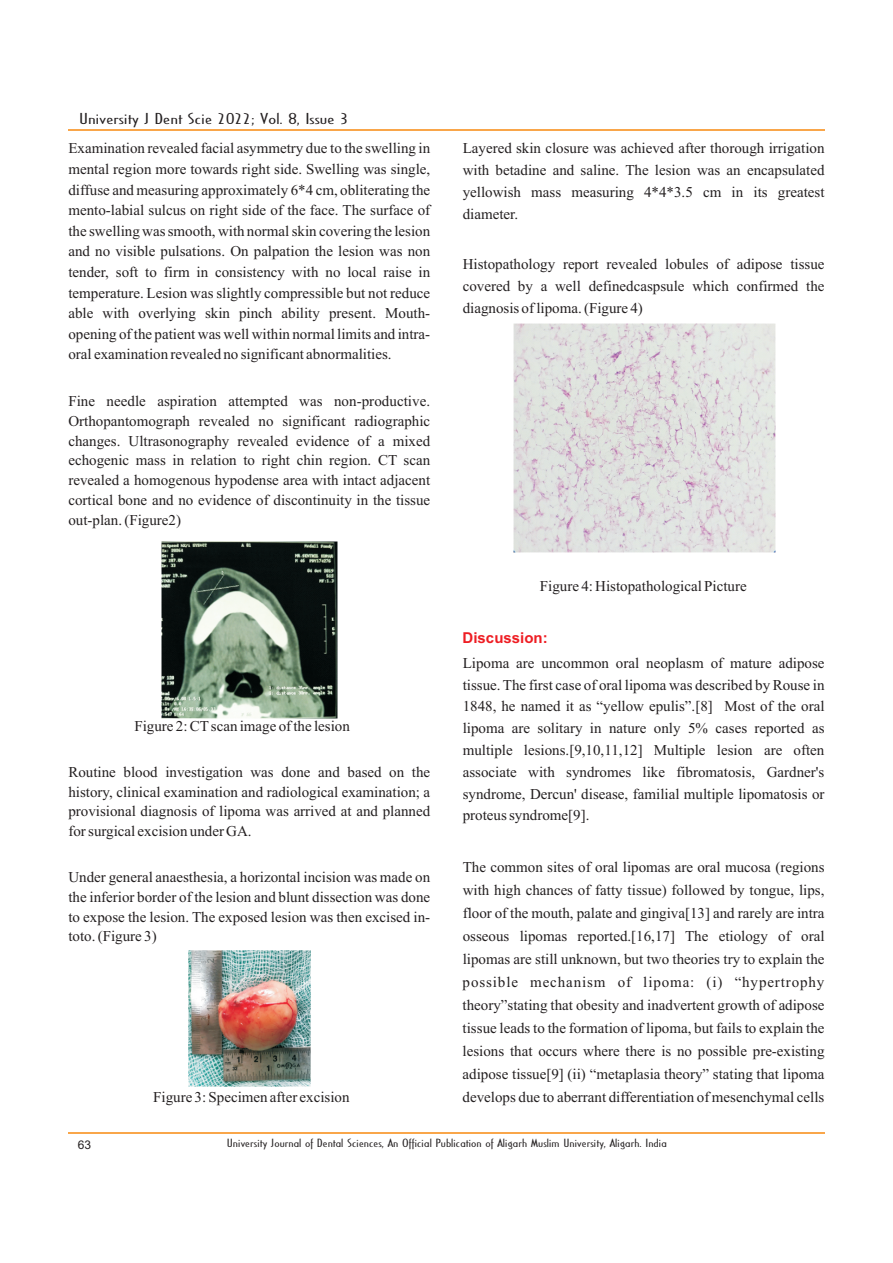
<style>
.page{position:relative;width:893px;height:1263px;background:#fff}
.page>*{position:absolute;margin:0;border:0;box-sizing:border-box;transform-origin:0 0}
.t1{font:15px/19.8px "Times New Roman";color:#231f20;text-align:justify}
.t2{font:15px "Cassandra";color:#231f20;scale:1.66 1}
.t3{font:700 15px "Arial";color:#ee1d23}
.t4{font:12px "Arial";color:#231f20}
.t5{font:11.25px "Cassandra";color:#231f20;scale:1.51 1}
</style>
<div class="page">
<hr style="left:68px;top:130px;width:756px;height:1px;background:#f9a64a">
<hr style="left:68px;top:1132px;width:756px;height:1px;background:#f9a64a">
<img style="left:162px;top:542px;width:175px;height:176px">
<img style="left:188px;top:951px;width:123px;height:136px">
<img style="left:513px;top:323px;width:262px;height:229px">
<p class="t2" style="left:79px;top:112px;width:163px">University J Dent Scie 2022; Vol. 8, Issue 3</p>
<p class="t1" style="left:68px;top:140px;width:363px;line-height:20.5px">Examination revealed facial asymmetry due to the swelling in mental region more towards right side. Swelling was single, diffuse and measuring approximately 6*4 cm, obliterating the mento-labial sulcus on right side of the face. The surface of the swelling was smooth, with normal skin covering the lesion and no visible pulsations. On palpation the lesion was non tender, soft to firm in consistency with no local raise in temperature. Lesion was slightly compressible but not reduce able with overlying skin pinch ability present. Mouth&shy;opening of the patient was well within normal limits and intra&shy;oral examination revealed no significant abnormalities.</p>
<p class="t1" style="left:68px;top:393px;width:363px">Fine needle aspiration attempted was non-productive.<br>Orthopantomograph revealed no significant radiographic changes. Ultrasonography revealed evidence of a mixed echogenic mass in relation to right chin region. CT scan revealed a homogenous hypodense area with intact adjacent cortical bone and no evidence of discontinuity in the tissue out-plan. (Figure2)</p>
<p class="t1" style="left:134px;top:717px;width:217px">Figure 2: CTscan image of the lesion</p>
<p class="t1" style="left:68px;top:763px;width:363px">Routine blood investigation was done and based on the history, clinical examination and radiological examination; a provisional diagnosis of lipoma was arrived at and planned for surgical excision under GA.</p>
<p class="t1" style="left:68px;top:868px;width:363px">Under general anaesthesia, a horizontal incision was made on the inferior border of the lesion and blunt dissection was done to expose the lesion. The exposed lesion was then excised in&shy;toto. (Figure 3)</p>
<p class="t1" style="left:153px;top:1089px;width:198px">Figure 3: Specimen after excision</p>
<p class="t1" style="left:463px;top:139px;width:363px;line-height:21.8px">Layered skin closure was achieved after thorough irrigation with betadine and saline. The lesion was an encapsulated yellowish mass measuring 4*4*3.5 cm in its greatest diameter.</p>
<p class="t1" style="left:463px;top:255px;width:363px;line-height:21.8px">Histopathology report revealed lobules of adipose tissue covered by a well definedcaspsule which confirmed the diagnosis of lipoma. (Figure 4)</p>
<p class="t1" style="left:540px;top:578px;width:208px">Figure 4: Histopathological Picture</p>
<p class="t3" style="left:463px;top:632px;width:87px">Discussion:</p>
<p class="t1" style="left:463px;top:653px;width:363px;line-height:21.8px">Lipoma are uncommon oral neoplasm of mature adipose tissue. The first case of oral lipoma was described by Rouse in 1848, he named it as “yellow epulis”.[8] Most of the oral lipoma are solitary in nature only 5% cases reported as multiple lesions.[9,10,11,12] Multiple lesion are often associate with syndromes like fibromatosis, Gardner's syndrome, Dercun' disease, familial multiple lipomatosis or proteus syndrome[9].</p>
<p class="t1" style="left:463px;top:857px;width:363px;line-height:23px">The common sites of oral lipomas are oral mucosa (regions with high chances of fatty tissue) followed by tongue, lips, floor of the mouth, palate and gingiva[13] and rarely are intra osseous lipomas reported.[16,17] The etiology of oral lipomas are still unknown, but two theories try to explain the possible mechanism of lipoma: (i) “hypertrophy theory”stating that obesity and inadvertent growth of adipose tissue leads to the formation of lipoma, but fails to explain the lesions that occurs where there is no possible pre-existing adipose tissue[9] (ii) “metaplasia theory” stating that lipoma develops due to aberrant differentiation of mesenchymal cells</p>
<p class="t4" style="left:78px;top:1140px;width:15px">63</p>
<p class="t5" style="left:227px;top:1138px;width:293px">University Journal of Dental Sciences, An Official Publication of Aligarh Muslim University, Aligarh. India</p>
</div>
